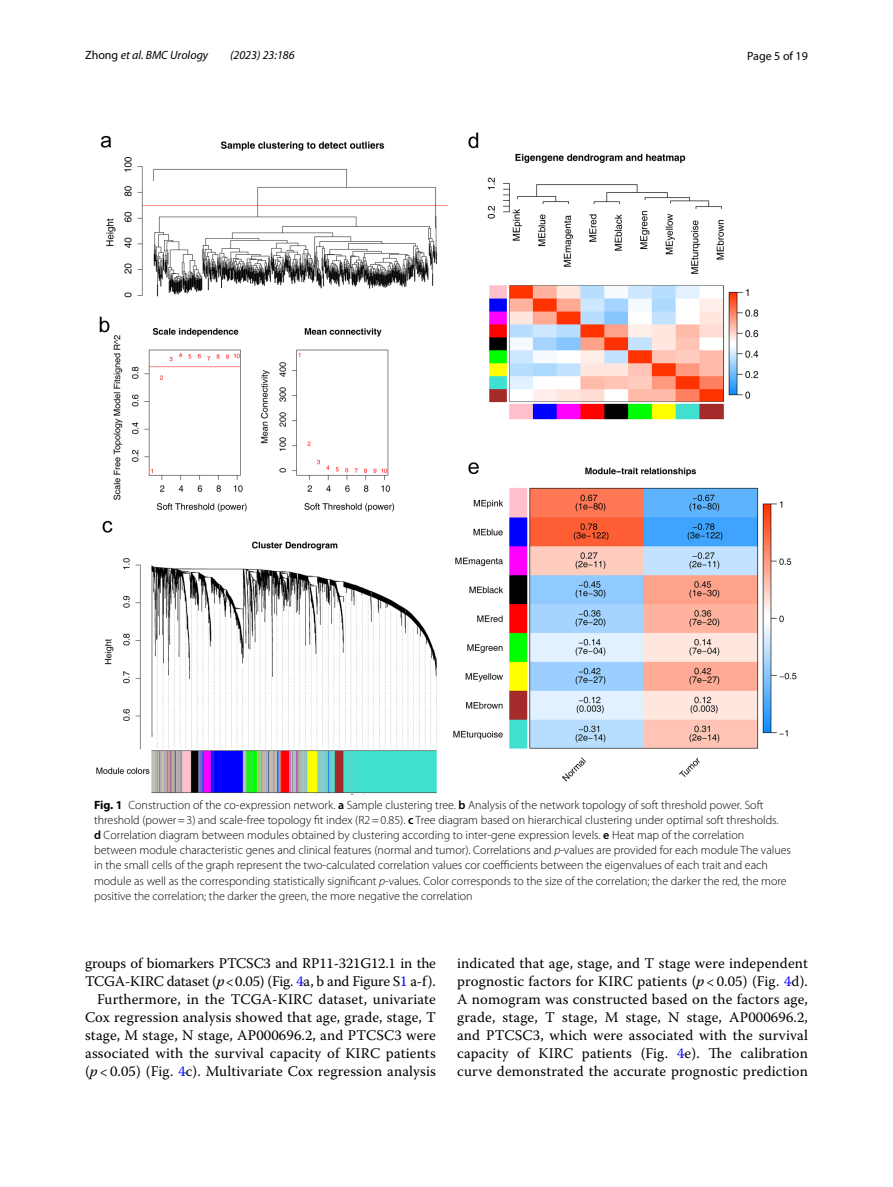
<style>
.page{position:relative;width:893px;height:1187px;background:#fff}
.page>*{position:absolute;margin:0;border:0;box-sizing:border-box;transform-origin:0 0}
.t1{font:14.7px/18px "Warnock Pro";letter-spacing:.01em;color:#000;text-align:right}
.t2{font:300 12px/15px "Myriad Pro";color:#000}
.t3{font:italic 12px "Myriad Pro";color:#000}
.t4{font:12px "Myriad Pro";color:#000}
.s1{font-style:normal}
.s2{font-weight:700}
.s3{font-weight:600}
.s4{font-style:italic}
.s5{color:#00f}
</style>
<div class="page">
<img style="left:96px;top:133px;width:701px;height:661px">
<p class="t3" style="left:85px;top:48px;width:125px"><span class="s1">Zhong</span> et al. BMC Urology</p>
<p class="t3" style="left:230px;top:48px;width:66px">(2023) 23:186</p>
<p class="t4" style="left:747px;top:48px;width:62px">Page 5 of 19</p>
<p class="t2" style="left:94px;top:798px;width:698px"><span class="s2">Fig. 1</span> Construction of the co-expression network. <span class="s3">a</span> Sample clustering tree. <span class="s3">b</span> Analysis of the network topology of soft threshold power. Soft threshold (power=3) and scale-free topology fit index (R2=0.85). <span class="s3">c</span> Tree diagram based on hierarchical clustering under optimal soft thresholds.<br><span class="s3">d</span> Correlation diagram between modules obtained by clustering according to inter-gene expression levels. <span class="s3">e</span> Heat map of the correlation<br>between module characteristic genes and clinical features (normal and tumor). Correlations and <span class="s4">p</span>-values are provided for each module The values in the small cells of the graph represent the two-calculated correlation values cor coefficients between the eigenvalues of each trait and each module as well as the corresponding statistically significant <span class="s4">p</span>-values. Color corresponds to the size of the correlation; the darker the red, the more positive the correlation; the darker the green, the more negative the correlation</p>
<p class="t1" style="left:85px;top:953px;width:352px">groups of biomarkers PTCSC3 and RP11-321G12.1 in the TCGA-KIRC dataset (<span class="s4">p</span>&lt;0.05) (Fig. <span class="s5">4</span>a, b and Figure S<span class="s5">1</span> a-f).<br>Furthermore, in the TCGA-KIRC dataset, univariate Cox regression analysis showed that age, grade, stage, T stage, M stage, N stage, AP000696.2, and PTCSC3 were associated with the survival capacity of KIRC patients (<span class="s4">p</span> &lt; 0.05) (Fig. <span class="s5">4</span>c). Multivariate Cox regression analysis</p>
<p class="t1" style="left:457px;top:953px;width:352px;text-align:justify">indicated that age, stage, and T stage were independent prognostic factors for KIRC patients (<span class="s4">p</span> &lt; 0.05) (Fig. <span class="s5">4</span>d).<br>A nomogram was constructed based on the factors age, grade, stage, T stage, M stage, N stage, AP000696.2, and PTCSC3, which were associated with the survival capacity of KIRC patients (Fig. <span class="s5">4</span>e). The calibration curve demonstrated the accurate prognostic prediction</p>
</div>
